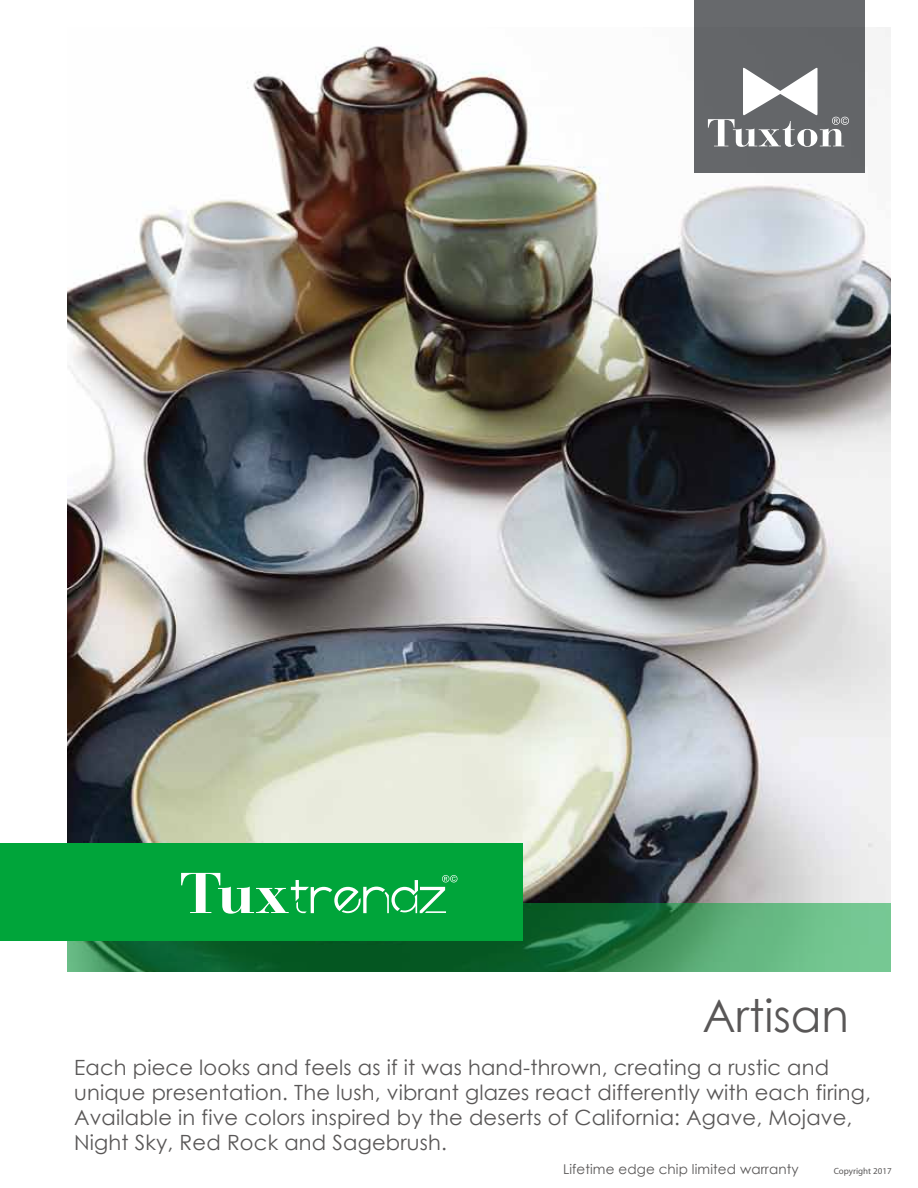
<style>
.page{position:relative;width:918px;height:1188px;background:#fff}
.page>*{position:absolute;margin:0;border:0;box-sizing:border-box;transform-origin:0 0}
.t1{font:45px "Century Gothic";color:#595757}
.t2{font:21px/25.2px "Century Gothic";letter-spacing:.01em;color:#595757}
.t3{font:13.5px "Century Gothic";letter-spacing:.01em;color:#595757}
.t4{font:9px "Myriad";color:#595757}
</style>
<div class="page">
<img style="left:67px;top:27px;width:824px;height:876px">
<div style="left:694px;top:0;width:171px;height:173px;background:#67696c"></div>
<svg style="left:67px;top:903px;width:824px;height:69px;background:#338651"></svg>
<div style="left:0;top:843px;width:523px;height:97px;background:#00a53a"></div>
<svg style="left:708px;top:67px;width:141px;height:80px"></svg>
<svg style="left:181px;top:873px;width:276px;height:41px"></svg>
<h1 class="t1" style="left:702px;top:985px;width:148px">Artisan</h1>
<p class="t2" style="left:74px;top:1054px;width:799px">Each piece looks and feels as if it was hand-thrown, creating a rustic and unique presentation. The lush, vibrant glazes react differently with each firing, Available in five colors inspired by the deserts of California: Agave, Mojave, Night Sky, Red Rock and Sagebrush.</p>
<p class="t4" style="left:834px;top:1166px;width:59px">Copyright 2017</p>
<p class="t3" style="left:563px;top:1159px;width:237px">Lifetime edge chip limited warranty</p>
</div>
